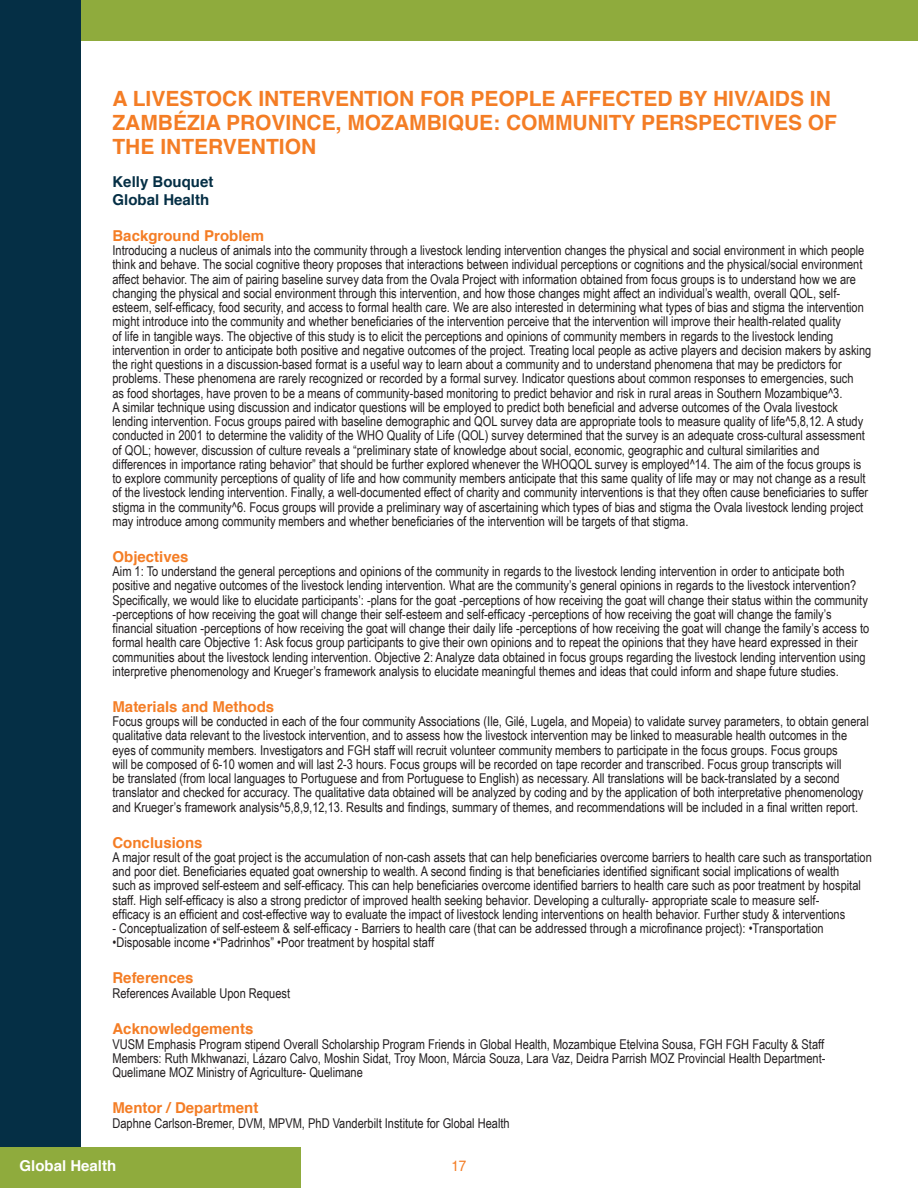
<style>
.page{position:relative;width:918px;height:1188px;background:#fff}
.page>*{position:absolute;margin:0;border:0;box-sizing:border-box;transform-origin:0 0}
.Orange_Title_Abstrac{font:700 21px/24px "Helvetica";color:#f47d25}
.Orange_Header_Abstra{font:700 15px "Helvetica";color:#f47d25}
.Blue_Name_Area{font:700 15px "Helvetica";color:#052f45}
.t1{font:700 15px "Helvetica";color:#fff}
.t2{font:15px "Helvetica";color:#f47d25;scale:.9 1}
.t3{font:13.5px/14.2px "Arial Narrow";color:#231f20}
</style>
<div class="page">
<div style="left:0;top:0;width:81px;height:1157px;background:#052f45"></div>
<div style="left:0;top:1148px;width:300px;height:40px;background:#8fab3d"></div>
<div style="left:81px;top:0;width:837px;height:40px;background:#8fab3d"></div>
<p class="Orange_Title_Abstrac" style="left:112px;top:87px;width:726px">A LIVESTOCK INTERVENTION FOR PEOPLE AFFECTED BY HIV/AIDS IN<br>ZAMBÉZIA PROVINCE, MOZAMBIQUE: COMMUNITY PERSPECTIVES OF<br>THE INTERVENTION</p>
<p class="Blue_Name_Area" style="left:112px;top:169px;width:102px">Kelly Bouquet</p>
<p class="Blue_Name_Area" style="left:112px;top:187px;width:98px">Global Health</p>
<p class="Orange_Header_Abstra" style="left:112px;top:223px;width:153px">Background Problem</p>
<p class="t3" style="left:112px;top:243px;width:760px">Introducing a nucleus of animals into the community through a livestock lending intervention changes the physical and social environment in which people think and behave. The social cognitive theory proposes that interactions between individual perceptions or cognitions and the physical/social environment affect behavior. The aim of pairing baseline survey data from the Ovala Project with information obtained from focus groups is to understand how we are changing the physical and social environment through this intervention, and how those changes might affect an individual’s wealth, overall QOL, self&shy;esteem, self-efficacy, food security, and access to formal health care. We are also interested in determining what types of bias and stigma the intervention might introduce into the community and whether beneficiaries of the intervention perceive that the intervention will improve their health-related quality<br>of life in tangible ways. The objective of this study is to elicit the perceptions and opinions of community members in regards to the livestock lending intervention in order to anticipate both positive and negative outcomes of the project. Treating local people as active players and decision makers by asking the right questions in a discussion-based format is a useful way to learn about a community and to understand phenomena that may be predictors for problems. These phenomena are rarely recognized or recorded by a formal survey. Indicator questions about common responses to emergencies, such<br>as food shortages, have proven to be a means of community-based monitoring to predict behavior and risk in rural areas in Southern Mozambique^3.<br>A similar technique using discussion and indicator questions will be employed to predict both beneficial and adverse outcomes of the Ovala livestock lending intervention. Focus groups paired with baseline demographic and QOL survey data are appropriate tools to measure quality of life^5,8,12. A study conducted in 2001 to determine the validity of the WHO Quality of Life (QOL) survey determined that the survey is an adequate cross-cultural assessment of QOL; however, discussion of culture reveals a “preliminary state of knowledge about social, economic, geographic and cultural similarities and differences in importance rating behavior” that should be further explored whenever the WHOQOL survey is employed^14. The aim of the focus groups is to explore community perceptions of quality of life and how community members anticipate that this same quality of life may or may not change as a result of the livestock lending intervention. Finally, a well-documented effect of charity and community interventions is that they often cause beneficiaries to suffer stigma in the community^6. Focus groups will provide a preliminary way of ascertaining which types of bias and stigma the Ovala livestock lending project may introduce among community members and whether beneficiaries of the intervention will be targets of that stigma.</p>
<p class="Orange_Header_Abstra" style="left:112px;top:544px;width:77px">Objectives</p>
<p class="t3" style="left:112px;top:564px;width:758px">Aim 1: To understand the general perceptions and opinions of the community in regards to the livestock lending intervention in order to anticipate both positive and negative outcomes of the livestock lending intervention. What are the community’s general opinions in regards to the livestock intervention?<br>Specifically, we would like to elucidate participants’: -plans for the goat -perceptions of how receiving the goat will change their status within the community -perceptions of how receiving the goat will change their self-esteem and self-efficacy -perceptions of how receiving the goat will change the family’s financial situation -perceptions of how receiving the goat will change their daily life -perceptions of how receiving the goat will change the family’s access to formal health care Objective 1: Ask focus group participants to give their own opinions and to repeat the opinions that they have heard expressed in their communities about the livestock lending intervention. Objective 2: Analyze data obtained in focus groups regarding the livestock lending intervention using interpretive phenomenology and Krueger’s framework analysis to elucidate meaningful themes and ideas that could inform and shape future studies.</p>
<p class="Orange_Header_Abstra" style="left:112px;top:694px;width:163px">Materials and Methods</p>
<p class="t3" style="left:112px;top:714px;width:758px">Focus groups will be conducted in each of the four community Associations (Ile, Gilé, Lugela, and Mopeia) to validate survey parameters, to obtain general qualitative data relevant to the livestock intervention, and to assess how the livestock intervention may be linked to measurable health outcomes in the eyes of community members. Investigators and FGH staff will recruit volunteer community members to participate in the focus groups. Focus groups<br>will be composed of 6-10 women and will last 2-3 hours. Focus groups will be recorded on tape recorder and transcribed. Focus group transcripts will<br>be translated (from local languages to Portuguese and from Portuguese to English) as necessary. All translations will be back-translated by a second translator and checked for accuracy. The qualitative data obtained will be analyzed by coding and by the application of both interpretative phenomenology and Krueger’s framework analysis^5,8,9,12,13. Results and findings, summary of themes, and recommendations will be included in a final written report.</p>
<p class="Orange_Header_Abstra" style="left:112px;top:830px;width:92px">Conclusions</p>
<p class="t3" style="left:112px;top:849px;width:761px">A major result of the goat project is the accumulation of non-cash assets that can help beneficiaries overcome barriers to health care such as transportation and poor diet. Beneficiaries equated goat ownership to wealth. A second finding is that beneficiaries identified significant social implications of wealth<br>such as improved self-esteem and self-efficacy. This can help beneficiaries overcome identified barriers to health care such as poor treatment by hospital staff. High self-efficacy is also a strong predictor of improved health seeking behavior. Developing a culturally- appropriate scale to measure self-<br>efficacy is an efficient and cost-effective way to evaluate the impact of livestock lending interventions on health behavior. Further study &amp; interventions</p>
<p class="t3" style="left:112px;top:921px;width:713px">- Conceptualization of self-esteem &amp; self-efficacy - Barriers to health care (that can be addressed through a microfinance project): •Transportation</p>
<p class="t3" style="left:112px;top:935px;width:323px">•Disposable income •“Padrinhos” •Poor treatment by hospital staff</p>
<p class="Orange_Header_Abstra" style="left:112px;top:966px;width:82px">References</p>
<p class="t3" style="left:112px;top:986px;width:179px">References Available Upon Request</p>
<p class="Orange_Header_Abstra" style="left:112px;top:1017px;width:142px">Acknowledgements</p>
<p class="t3" style="left:112px;top:1036px;width:714px;text-align:justify">VUSM Emphasis Program stipend Overall Scholarship Program Friends in Global Health, Mozambique Etelvina Sousa, FGH FGH Faculty &amp; Staff Members: Ruth Mkhwanazi, Lázaro Calvo, Moshin Sidat, Troy Moon, Márcia Souza, Lara Vaz, Deidra Parrish MOZ Provincial Health Department-Quelimane MOZ Ministry of Agriculture- Quelimane</p>
<p class="Orange_Header_Abstra" style="left:112px;top:1096px;width:147px">Mentor / Department</p>
<p class="t3" style="left:112px;top:1116px;width:399px">Daphne Carlson-Bremer, DVM, MPVM, PhD Vanderbilt Institute for Global Health</p>
<p class="t1" style="left:20px;top:1153px;width:98px">Global Health</p>
<p class="t2" style="left:451px;top:1154px;width:18px">17</p>
</div>
